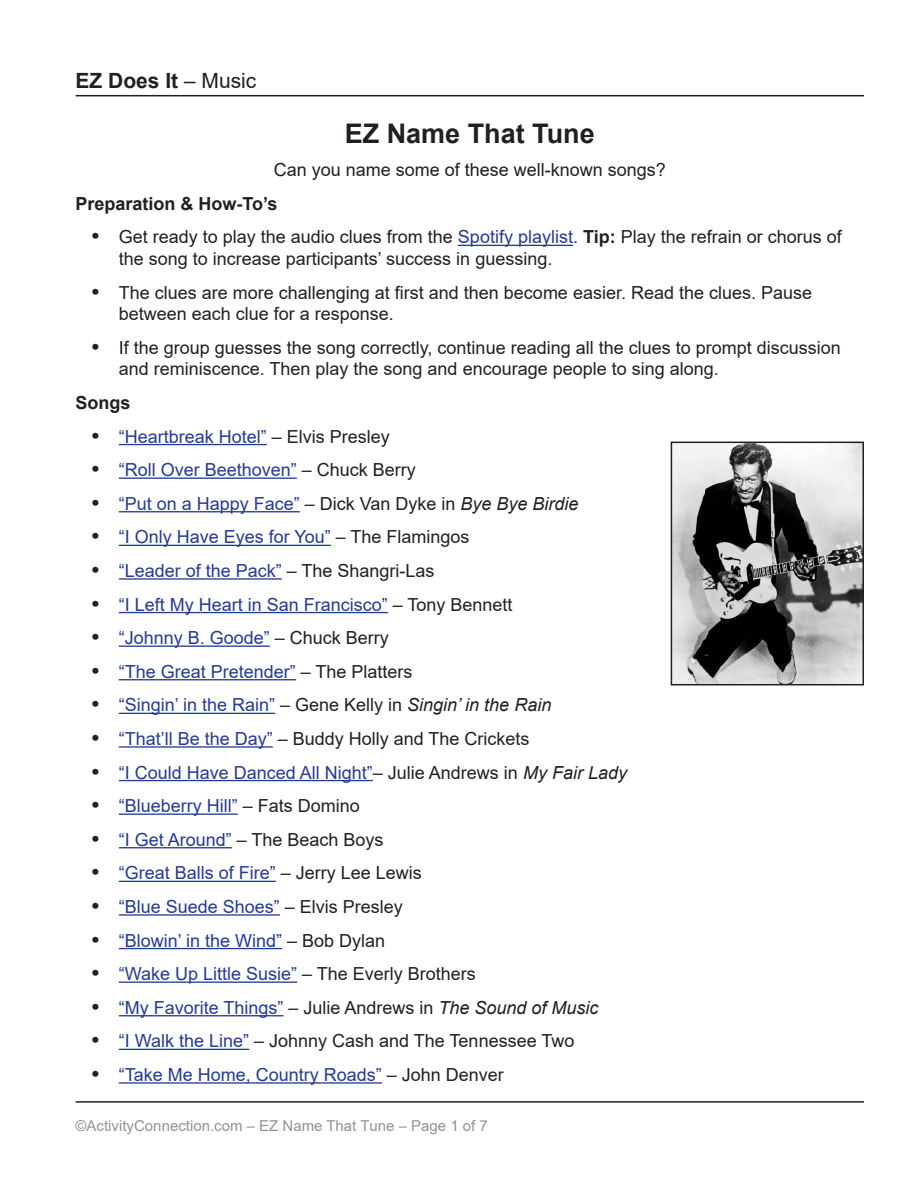
<style>
.page{position:relative;width:918px;height:1188px;background:#fff}
.page>*{position:absolute;margin:0;border:0;box-sizing:border-box;transform-origin:0 0}
.t1{font:700 27px "Arial";color:#231f20}
.t2{font:700 21px "Arial";color:#231f20}
.t3{font:18px "Arial";color:#243a95}
.t4{font:18px/21.6px "Arial";color:#231f20}
.t5{font:700 18px "Arial";color:#231f20}
.t6{font:15px "Arial";color:#939393}
.s1{font-weight:400}
.s2{font-weight:700;font-size:21px}
.s3{color:#243a95}
.s4{font-weight:700}
.s5{font-weight:700;font-size:21px;color:#231f20}
.s6{color:#231f20}
.s7{font-style:italic;color:#231f20}
.s8{font-style:inherit}
</style>
<div class="page">
<hr style="left:76px;top:95px;width:788px;height:1px;background:#231f20">
<hr style="left:458px;top:245px;width:115px;height:1px;background:#243a95">
<hr style="left:119px;top:444px;width:148px;height:1px;background:#243a95">
<hr style="left:119px;top:478px;width:178px;height:1px;background:#243a95">
<hr style="left:119px;top:511px;width:181px;height:1px;background:#243a95">
<hr style="left:119px;top:545px;width:212px;height:1px;background:#243a95">
<hr style="left:119px;top:578px;width:163px;height:2px;background:#243a95">
<hr style="left:119px;top:612px;width:269px;height:1px;background:#243a95">
<hr style="left:119px;top:646px;width:151px;height:1px;background:#243a95">
<hr style="left:119px;top:679px;width:177px;height:1px;background:#243a95">
<hr style="left:119px;top:713px;width:156px;height:1px;background:#243a95">
<hr style="left:119px;top:746px;width:154px;height:2px;background:#243a95">
<hr style="left:119px;top:780px;width:254px;height:1px;background:#243a95">
<hr style="left:119px;top:814px;width:119px;height:1px;background:#243a95">
<hr style="left:119px;top:847px;width:113px;height:1px;background:#243a95">
<hr style="left:119px;top:881px;width:157px;height:1px;background:#243a95">
<hr style="left:119px;top:914px;width:161px;height:2px;background:#243a95">
<hr style="left:119px;top:948px;width:163px;height:1px;background:#243a95">
<hr style="left:119px;top:982px;width:178px;height:1px;background:#243a95">
<hr style="left:119px;top:1015px;width:165px;height:1px;background:#243a95">
<hr style="left:119px;top:1049px;width:130px;height:1px;background:#243a95">
<hr style="left:119px;top:1082px;width:263px;height:2px;background:#243a95">
<hr style="left:76px;top:1101px;width:788px;height:2px;background:#231f20">
<img style="left:674px;top:445px;width:187px;height:237px">
<div style="left:671px;top:442px;width:193px;height:243px;border:2px solid #231f20"></div>
<p class="t2" style="left:76px;top:65px;width:182px">EZ Does It <span class="s1">– Music</span></p>
<h1 class="t1" style="left:345px;top:114px;width:252px">EZ Name That Tune</h1>
<p class="t4" style="left:274px;top:159px;width:394px">Can you name some of these well-known songs?</p>
<p class="t5" style="left:76px;top:191px;width:204px">Preparation &amp; How-To’s</p>
<p class="t4" style="left:119px;top:226px;width:725px;text-indent:-27px"><span class="s2">•</span> Get ready to play the audio clues from the <span class="s3">Spotify playlist</span>. <span class="s4">Tip:</span> Play the refrain or chorus of the song to increase participants’ success in guessing.</p>
<p class="t4" style="left:119px;top:281px;width:695px;text-indent:-27px"><span class="s2">•</span> The clues are more challenging at first and then become easier. Read the clues. Pause between each clue for a response.</p>
<p class="t4" style="left:119px;top:337px;width:724px;text-indent:-27px"><span class="s2">•</span> If the group guesses the song correctly, continue reading all the clues to prompt discussion and reminiscence. Then play the song and encourage people to sing along.</p>
<p class="t5" style="left:76px;top:390px;width:57px">Songs</p>
<p class="t3" style="left:92px;top:424px;width:300px"><span class="s5">•</span> “Heartbreak Hotel” <span class="s6">– Elvis Presley</span></p>
<p class="t3" style="left:92px;top:458px;width:326px"><span class="s5">•</span> “Roll Over Beethoven” <span class="s6">– Chuck Berry</span></p>
<p class="t3" style="left:92px;top:491px;width:488px"><span class="s5">•</span> “Put on a Happy Face” <span class="s6">– Dick Van Dyke in</span> <span class="s7">Bye Bye Birdie</span></p>
<p class="t3" style="left:92px;top:525px;width:379px"><span class="s5">•</span> “I Only Have Eyes for You” <span class="s6">– The Flamingos</span></p>
<p class="t3" style="left:92px;top:558px;width:344px"><span class="s5">•</span> “Leader of the Pack” <span class="s6">– The Shangri-Las</span></p>
<p class="t3" style="left:92px;top:592px;width:422px"><span class="s5">•</span> “I Left My Heart in San Francisco” <span class="s6">– Tony Bennett</span></p>
<p class="t3" style="left:92px;top:626px;width:299px"><span class="s5">•</span> “Johnny B. Goode” <span class="s6">– Chuck Berry</span></p>
<p class="t3" style="left:92px;top:659px;width:322px"><span class="s5">•</span> “The Great Pretender” <span class="s6">– The Platters</span></p>
<p class="t3" style="left:92px;top:693px;width:461px"><span class="s5">•</span> “Singin’ in the Rain” <span class="s6">– Gene Kelly in</span> <span class="s7">Singin’ in the Rain</span></p>
<p class="t4" style="left:92px;top:728px;width:439px"><span class="s2">•</span> <span class="s3">“That’ll Be the Day”</span> – Buddy Holly and The Crickets</p>
<p class="t3" style="left:92px;top:760px;width:537px"><span class="s5">•</span> “I Could Have Danced All Night”<span class="s6">– Julie Andrews in</span> <span class="s7">My Fair Lady</span></p>
<p class="t3" style="left:92px;top:794px;width:270px"><span class="s5">•</span> “Blueberry Hill” <span class="s6">– Fats Domino</span></p>
<p class="t4" style="left:92px;top:829px;width:293px"><span class="s2">•</span> <span class="s3">“I Get Around”</span> – The Beach Boys</p>
<p class="t3" style="left:92px;top:861px;width:332px"><span class="s5">•</span> “Great Balls of Fire” <span class="s6">– Jerry Lee Lewis</span></p>
<p class="t3" style="left:92px;top:894px;width:313px"><span class="s5">•</span> “Blue Suede Shoes” <span class="s6">– Elvis Presley</span></p>
<p class="t3" style="left:92px;top:928px;width:295px"><span class="s5">•</span> “Blowin’ in the Wind” <span class="s6">– Bob Dylan</span></p>
<p class="t3" style="left:92px;top:962px;width:386px"><span class="s5">•</span> “Wake Up Little Susie” <span class="s6">– The Everly Brothers</span></p>
<p class="t3" style="left:92px;top:995px;width:508px"><span class="s5">•</span> “My Favorite Things” <span class="s6">– Julie Andrews in</span> <span class="s7">The Sound of Music</span></p>
<p class="t4" style="left:92px;top:1030px;width:484px"><span class="s2">•</span> <span class="s3">“I Walk the Line”</span> – Johnny Cash and The Tennessee Two</p>
<p class="t3" style="left:92px;top:1062px;width:414px"><span class="s5">•</span> “Take Me Home, Country Roads” <span class="s6">– John Denver</span></p>
<p class="t6" style="left:76px;top:1115px;width:414px">©ActivityConnection.com – EZ Name That Tune – Page 1 of <span class="s8">7</span></p>
</div>
